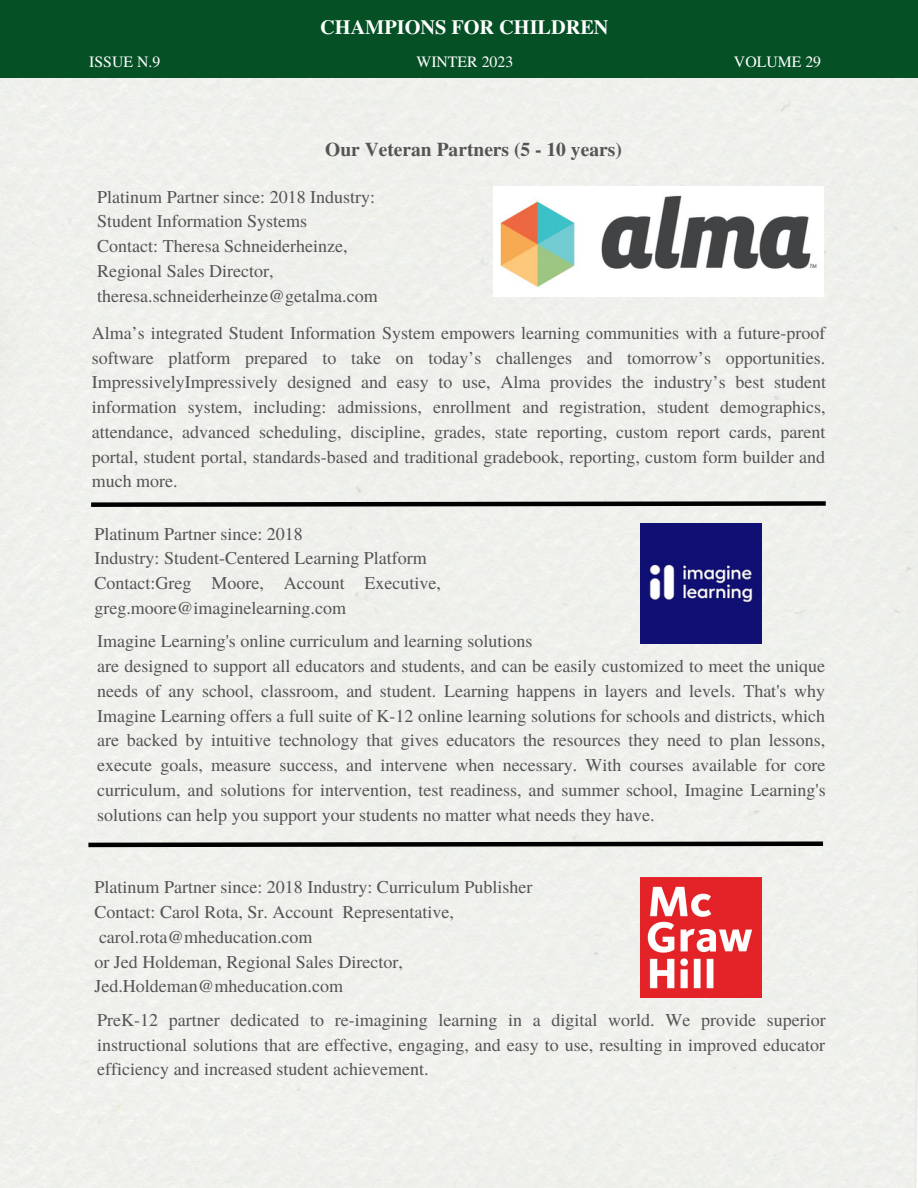
<style>
.page{position:relative;width:918px;height:1188px;background:#fff}
.page>*{position:absolute;margin:0;border:0;box-sizing:border-box;transform-origin:0 0}
.t1{font:700 20.25px "Te X Gyre Termes";color:#fff}
.t2{font:700 19.5px "Te X Gyre Termes";color:#545454}
.t3{font:18px/24.8px "Te X Gyre Termes";color:#545454}
.t4{font:15.75px "Te X Gyre Termes";color:#fff}
</style>
<div class="page">
<div style="left:0;top:78px;width:918px;height:1110px;background:#eff0ec"></div>
<div style="left:0;top:0;width:918px;height:78px;background:#055025"></div>
<img style="left:641px;top:523px;width:120px;height:121px">
<img style="left:641px;top:877px;width:120px;height:120px">
<img style="left:493px;top:186px;width:331px;height:111px">
<svg style="left:87px;top:499px;width:743px;height:10px;background:#848582"></svg>
<svg style="left:84px;top:839px;width:744px;height:10px;background:#848582"></svg>
<p class="t1" style="left:320px;top:11px;width:290px">CHAMPIONS FOR CHILDREN</p>
<p class="t4" style="left:89px;top:51px;width:72px">ISSUE N.9</p>
<p class="t4" style="left:416px;top:51px;width:98px">WINTER 2023</p>
<p class="t4" style="left:734px;top:51px;width:89px">VOLUME 29</p>
<p class="t2" style="left:325px;top:134px;width:298px">Our Veteran Partners (5 - 10 years)</p>
<p class="t3" style="left:97px;top:183px;width:282px">Platinum Partner since: 2018 Industry:<br>Student Information Systems<br>Contact: Theresa Schneiderheinze, Regional Sales Director, theresa.schneiderheinze@getalma.com</p>
<p class="t3" style="left:92px;top:320px;width:736px;text-align:justify">Alma’s integrated Student Information System empowers learning communities with a future-proof software platform prepared to take on today’s challenges and tomorrow’s opportunities.<br>ImpressivelyImpressively designed and easy to use, Alma provides the industry’s best student information system, including: admissions, enrollment and registration, student demographics, attendance, advanced scheduling, discipline, grades, state reporting, custom report cards, parent portal, student portal, standards-based and traditional gradebook, reporting, custom form builder and much more.</p>
<p class="t3" style="left:95px;top:520px;width:348px">Platinum Partner since: 2018<br>Industry: Student-Centered Learning Platform Contact:Greg Moore, Account Executive, greg.moore@imaginelearning.com</p>
<p class="t3" style="left:97px;top:628px;width:730px">Imagine Learning's online curriculum and learning solutions<br>are designed to support all educators and students, and can be easily customized to meet the unique needs of any school, classroom, and student. Learning happens in layers and levels. That's why Imagine Learning offers a full suite of K-12 online learning solutions for schools and districts, which are backed by intuitive technology that gives educators the resources they need to plan lessons, execute goals, measure success, and intervene when necessary. With courses available for core curriculum, and solutions for intervention, test readiness, and summer school, Imagine Learning's solutions can help you support your students no matter what needs they have.</p>
<p class="t3" style="left:95px;top:874px;width:439px">Platinum Partner since: 2018 Industry: Curriculum Publisher Contact: Carol Rota, Sr. Account Representative, carol.rota@mheducation.com<br>or Jed Holdeman, Regional Sales Director, Jed.Holdeman@mheducation.com</p>
<p class="t3" style="left:97px;top:1006px;width:730px;text-align:justify">PreK-12 partner dedicated to re-imagining learning in a digital world. We provide superior instructional solutions that are effective, engaging, and easy to use, resulting in improved educator efficiency and increased student achievement.</p>
</div>
